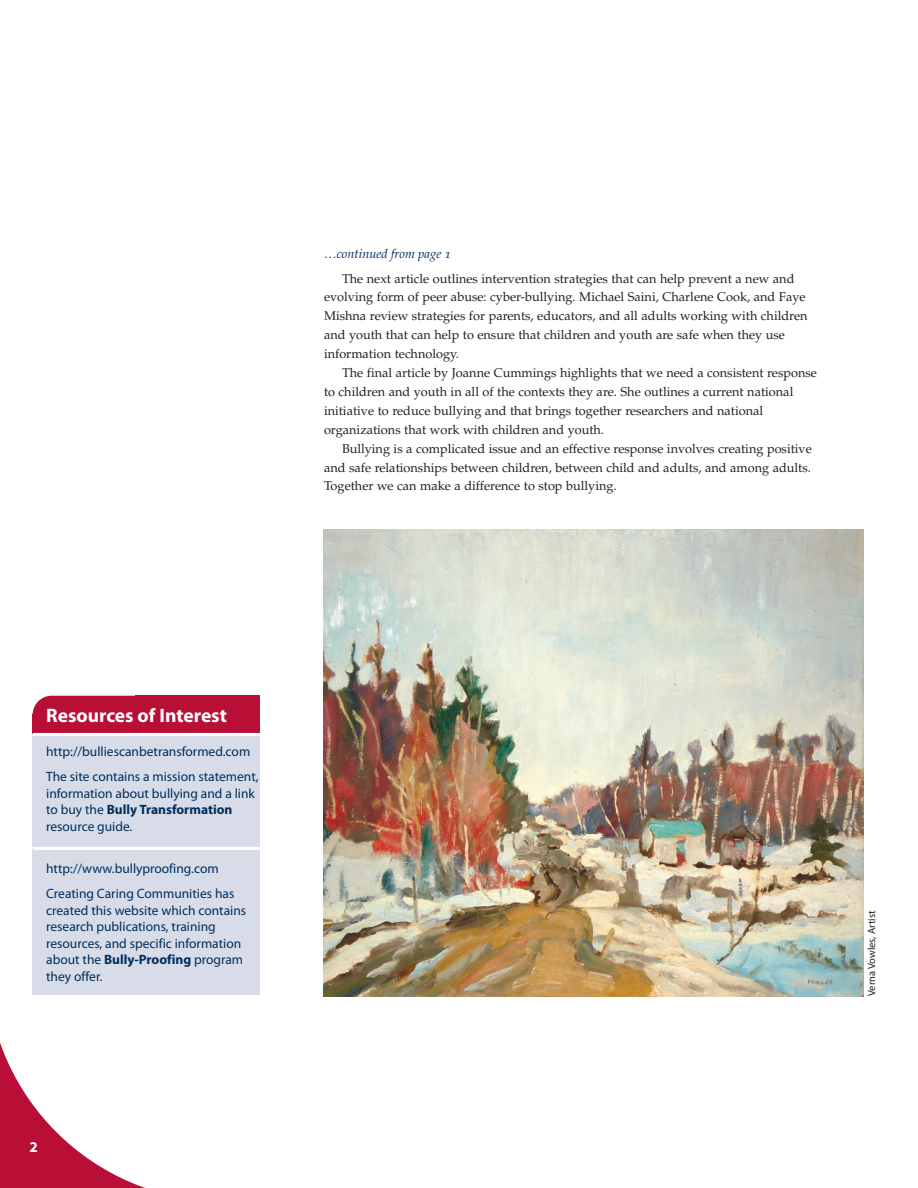
<style>
.page{position:relative;width:918px;height:1188px;background:#fff}
.page>*{position:absolute;margin:0;border:0;box-sizing:border-box;transform-origin:0 0}
.t1{font:700 19.5px "Myriad Pro";color:#fff}
.t2{font:700 15px "Myriad Pro";color:#fff}
.t3{font:13.5px/16.5px "Myriad Pro";color:#002e5e}
.t4{font:12.75px/18.9px "Palatino";color:#231f20}
.t5{font:12.75px "Palatino Italic Os F";color:#002e5e}
.t6{font:10.5px "Myriad Pro";color:#231f20}
.s1{font-weight:700}
</style>
<div class="page">
<svg style="left:0;top:982px;width:145px;height:206px"></svg>
<div style="left:33px;top:735px;width:227px;height:260px;background:#d8dce8"></div>
<hr style="left:33px;top:847px;width:227px;height:3px;background:#fff">
<div style="left:33px;top:696px;width:227px;height:38px;background:#b90f36;border-radius:19px"></div>
<div style="left:135px;top:696px;width:125px;height:38px;background:#b90f36"></div>
<div style="left:33px;top:714px;width:227px;height:20px;background:#b90f36"></div>
<hr style="left:33px;top:733px;width:227px;height:3px;background:#fff">
<img style="left:324px;top:530px;width:540px;height:466px">
<p class="t5" style="left:324px;top:249px;width:129px">…continued from page 1</p>
<p class="t4" style="left:324px;top:270px;width:485px;text-indent:18px">The next article outlines intervention strategies that can help prevent a new and evolving form of peer abuse: cyber-bullying. Michael Saini, Charlene Cook, and Faye Mishna review strategies for parents, educators, and all adults working with children and youth that can help to ensure that children and youth are safe when they use information technology.</p>
<p class="t4" style="left:324px;top:365px;width:494px;text-indent:18px">The final article by Joanne Cummings highlights that we need a consistent response to children and youth in all of the contexts they are. She outlines a current national initiative to reduce bullying and that brings together researchers and national organizations that work with children and youth.</p>
<p class="t4" style="left:324px;top:440px;width:489px;text-align:justify;text-indent:18px">Bullying is a complicated issue and an effective response involves creating positive and safe relationships between children, between child and adults, and among adults.<br>Together we can make a difference to stop bullying.</p>
<h1 class="t1" style="left:46px;top:708px;width:182px">Resources of Interest</h1>
<p class="t3" style="left:46px;top:740px;width:214px;line-height:25.5px">http://bulliescanbetransformed.com<br>The site contains a mission statement,</p>
<p class="t3" style="left:46px;top:786px;width:210px">information about bullying and a link to buy the <span class="s1">Bully Transformation </span>resource guide.</p>
<p class="t3" style="left:46px;top:856px;width:190px;line-height:25.5px">http://www.bullyproofing.com<br>Creating Caring Communities has</p>
<p class="t3" style="left:46px;top:903px;width:202px">created this website which contains research publications, training resources, and specific information about the <span class="s1">Bully-Proofing</span> program they offer.</p>
<p class="t2" style="left:30px;top:1141px;width:10px">2</p>
<p class="t6" style="left:868px;top:996px;width:87px;rotate:-90deg">Verna Vowles, Artist</p>
</div>
